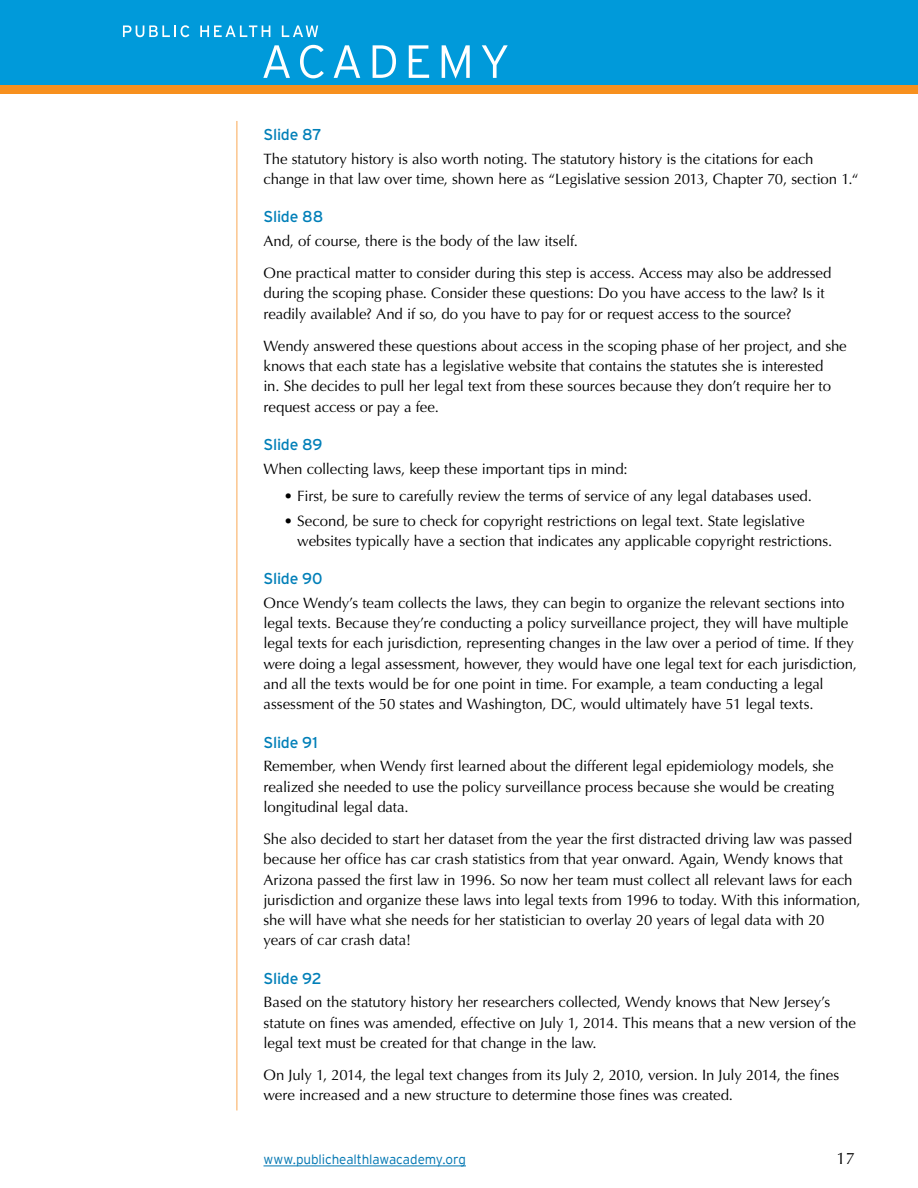
<style>
.page{position:relative;width:918px;height:1188px;background:#fff}
.page>*{position:absolute;margin:0;border:0;box-sizing:border-box;transform-origin:0 0}
.t1{font:16.5px "Optima";color:#000}
.t2{font:15.75px "Interstate";letter-spacing:-.015em;color:#007fb8}
.text{font:15px/20.2px "Optima";letter-spacing:-.005em;color:#000}
.t3{font:300 13.5px "Interstate";letter-spacing:-.005em;color:#0076b2}
</style>
<div class="page">
<div style="left:0;top:0;width:918px;height:85px;background:#009ada"></div>
<svg style="left:123px;top:25px;width:66px;height:12px"></svg>
<svg style="left:200px;top:25px;width:70px;height:12px"></svg>
<svg style="left:282px;top:25px;width:36px;height:12px"></svg>
<svg style="left:263px;top:45px;width:27px;height:33px"></svg>
<svg style="left:300px;top:45px;width:24px;height:33px"></svg>
<svg style="left:334px;top:45px;width:26px;height:33px"></svg>
<svg style="left:373px;top:45px;width:23px;height:33px"></svg>
<svg style="left:409px;top:45px;width:20px;height:33px"></svg>
<svg style="left:442px;top:45px;width:28px;height:34px"></svg>
<svg style="left:482px;top:45px;width:26px;height:33px"></svg>
<div style="left:0;top:85px;width:918px;height:9px;background:#f7901e"></div>
<hr style="left:264px;top:1166px;width:202px;height:1px;background:#0076b2">
<hr style="left:237px;top:121px;width:1px;height:989px;background:#faa955">
<p class="t2" style="left:264px;top:125px;width:60px">Slide 87</p>
<p class="text" style="left:264px;top:149px;width:596px">The statutory history is also worth noting. The statutory history is the citations for each change in that law over time, shown here as “Legislative session 2013, Chapter 70, section 1.“</p>
<p class="t2" style="left:264px;top:207px;width:61px">Slide 88</p>
<p class="text" style="left:264px;top:231px;width:316px">And, of course, there is the body of the law itself.</p>
<p class="text" style="left:264px;top:263px;width:570px">One practical matter to consider during this step is access. Access may also be addressed during the scoping phase. Consider these questions: Do you have access to the law? Is it readily available? And if so, do you have to pay for or request access to the source?</p>
<p class="text" style="left:264px;top:336px;width:585px">Wendy answered these questions about access in the scoping phase of her project, and she knows that each state has a legislative website that contains the statutes she is interested<br>in. She decides to pull her legal text from these sources because they don’t require her to request access or pay a fee.</p>
<p class="t2" style="left:264px;top:435px;width:61px">Slide 89</p>
<p class="text" style="left:264px;top:459px;width:366px">When collecting laws, keep these important tips in mind:</p>
<p class="text" style="left:284px;top:486px;width:530px">• First, be sure to carefully review the terms of service of any legal databases used.</p>
<p class="text" style="left:297px;top:511px;width:537px;text-indent:-14px">• Second, be sure to check for copyright restrictions on legal text. State legislative websites typically have a section that indicates any applicable copyright restrictions.</p>
<p class="t2" style="left:264px;top:569px;width:61px">Slide 90</p>
<p class="text" style="left:264px;top:593px;width:595px">Once Wendy’s team collects the laws, they can begin to organize the relevant sections into legal texts. Because they’re conducting a policy surveillance project, they will have multiple legal texts for each jurisdiction, representing changes in the law over a period of time. If they were doing a legal assessment, however, they would have one legal text for each jurisdiction, and all the texts would be for one point in time. For example, a team conducting a legal assessment of the 50 states and Washington, DC, would ultimately have 51 legal texts.</p>
<p class="t2" style="left:264px;top:733px;width:56px">Slide 91</p>
<p class="text" style="left:264px;top:756px;width:572px;text-align:justify">Remember, when Wendy first learned about the different legal epidemiology models, she realized she needed to use the policy surveillance process because she would be creating longitudinal legal data.</p>
<p class="text" style="left:264px;top:829px;width:599px">She also decided to start her dataset from the year the first distracted driving law was passed because her office has car crash statistics from that year onward. Again, Wendy knows that Arizona passed the first law in 1996. So now her team must collect all relevant laws for each jurisdiction and organize these laws into legal texts from 1996 to today. With this information, she will have what she needs for her statistician to overlay 20 years of legal data with 20 years of car crash data!</p>
<p class="t2" style="left:264px;top:969px;width:60px">Slide 92</p>
<p class="text" style="left:264px;top:992px;width:594px">Based on the statutory history her researchers collected, Wendy knows that New Jersey’s statute on fines was amended, effective on July 1, 2014. This means that a new version of the legal text must be created for that change in the law.</p>
<p class="text" style="left:264px;top:1065px;width:577px">On July 1, 2014, the legal text changes from its July 2, 2010, version. In July 2014, the fines were increased and a new structure to determine those fines was created.</p>
<p class="t3" style="left:264px;top:1152px;width:204px">www.publichealthlawacademy.org</p>
<p class="t1" style="left:837px;top:1148px;width:20px">17</p>
</div>
